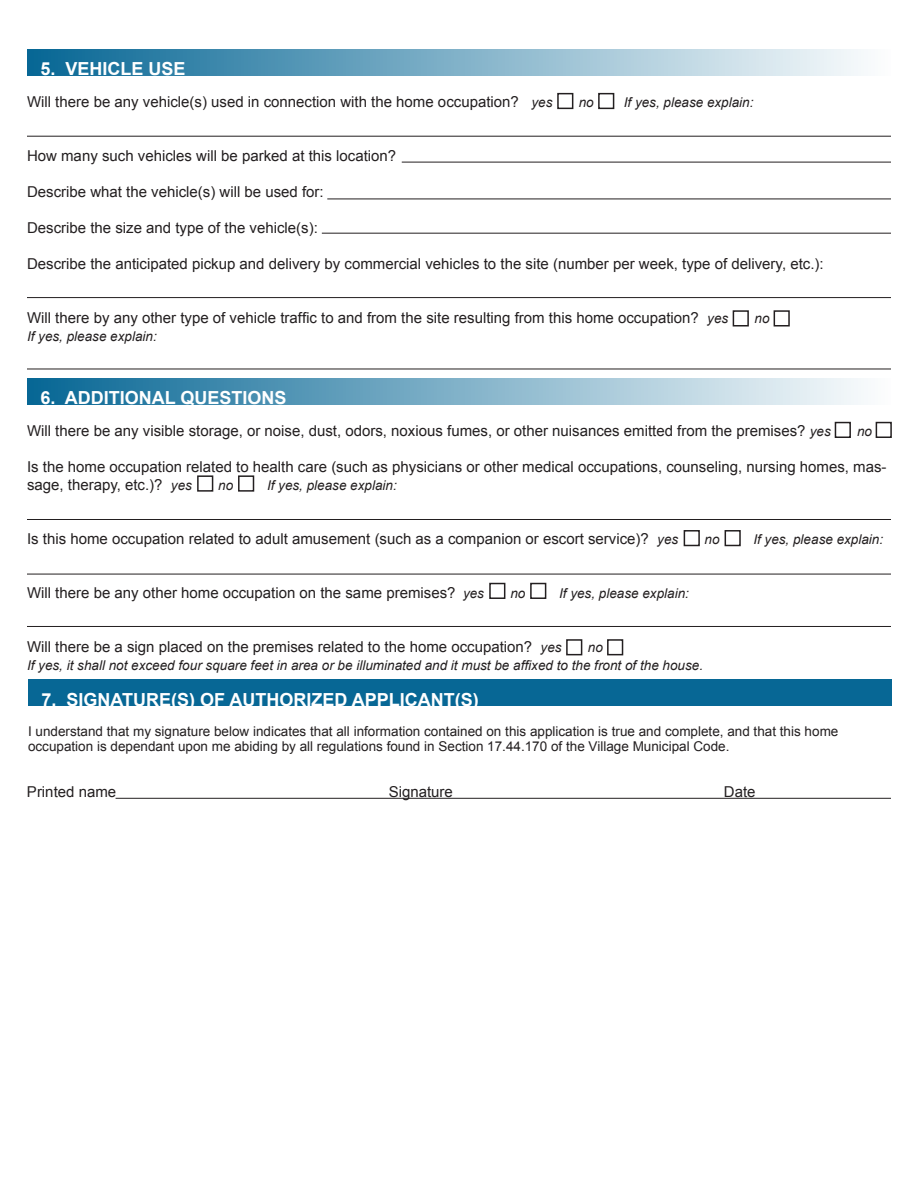
<style>
.page{position:relative;width:918px;height:1188px;background:#fff}
.page>*{position:absolute;margin:0;border:0;box-sizing:border-box;transform-origin:0 0}
.t1{font:700 18px "Arial";color:#fff}
.t2{font:15px/18px "Arial";color:#231f20}
.t3{font:13.5px/15px "Arial";color:#231f20}
.t4{font:italic 13.5px "Arial";color:#231f20}
.s1{font-style:italic;font-size:13.5px}
</style>
<div class="page">
<div style="left:27px;top:49px;width:864px;height:27px;background:linear-gradient(to right,#066694,#fcfdfe)"></div>
<hr style="left:27px;top:136px;width:864px;height:1px;background:#231f20">
<hr style="left:27px;top:297px;width:864px;height:1px;background:#231f20">
<hr style="left:402px;top:162px;width:489px;height:1px;background:#231f20">
<div style="left:598px;top:93px;width:16px;height:16px;border:2px solid #231f20"></div>
<div style="left:557px;top:93px;width:16px;height:16px;border:2px solid #231f20"></div>
<hr style="left:327px;top:199px;width:564px;height:1px;background:#231f20">
<hr style="left:322px;top:233px;width:569px;height:1px;background:#231f20">
<div style="left:774px;top:310px;width:16px;height:17px;border:2px solid #231f20"></div>
<div style="left:733px;top:310px;width:16px;height:17px;border:2px solid #231f20"></div>
<hr style="left:27px;top:369px;width:864px;height:1px;background:#231f20">
<div style="left:27px;top:378px;width:864px;height:27px;background:linear-gradient(to right,#066694,#fcfdfe)"></div>
<hr style="left:27px;top:626px;width:864px;height:1px;background:#231f20">
<hr style="left:27px;top:519px;width:864px;height:1px;background:#231f20">
<div style="left:876px;top:422px;width:16px;height:16px;border:2px solid #231f20"></div>
<div style="left:835px;top:422px;width:16px;height:16px;border:2px solid #231f20"></div>
<hr style="left:27px;top:574px;width:864px;height:1px;background:#231f20">
<div style="left:607px;top:639px;width:16px;height:16px;border:2px solid #231f20"></div>
<div style="left:566px;top:639px;width:16px;height:16px;border:2px solid #231f20"></div>
<div style="left:238px;top:475px;width:16px;height:17px;border:2px solid #231f20"></div>
<div style="left:197px;top:475px;width:16px;height:17px;border:2px solid #231f20"></div>
<div style="left:725px;top:530px;width:16px;height:16px;border:2px solid #231f20"></div>
<div style="left:684px;top:530px;width:16px;height:16px;border:2px solid #231f20"></div>
<div style="left:530px;top:583px;width:16px;height:16px;border:2px solid #231f20"></div>
<div style="left:489px;top:583px;width:16px;height:16px;border:2px solid #231f20"></div>
<div style="left:28px;top:679px;width:864px;height:27px;background:#076795"></div>
<hr style="left:116px;top:798px;width:775px;height:1px;background:#231f20">
<p class="t1" style="left:40px;top:57px;width:147px">5. VEHICLE USE</p>
<p class="t2" style="left:27px;top:93px;width:527px">Will there be any vehicle(s) used in connection with the home occupation? <span class="s1">yes</span></p>
<p class="t4" style="left:579px;top:93px;width:17px">no</p>
<p class="t4" style="left:624px;top:93px;width:131px">If yes, please explain:</p>
<p class="t2" style="left:27px;top:147px;width:371px">How many such vehicles will be parked at this location?</p>
<p class="t2" style="left:27px;top:183px;width:298px">Describe what the vehicle(s) will be used for:</p>
<p class="t2" style="left:27px;top:219px;width:292px">Describe the size and type of the vehicle(s):</p>
<p class="t2" style="left:27px;top:255px;width:798px">Describe the anticipated pickup and delivery by commercial vehicles to the site (number per week, type of delivery, etc.):</p>
<p class="t2" style="left:27px;top:309px;width:703px">Will there by any other type of vehicle traffic to and from the site resulting from this home occupation? <span class="s1">yes</span></p>
<p class="t4" style="left:755px;top:309px;width:17px">no</p>
<p class="t4" style="left:27px;top:327px;width:131px">If yes, please explain:</p>
<p class="t1" style="left:40px;top:386px;width:248px">6. ADDITIONAL QUESTIONS</p>
<p class="t2" style="left:27px;top:422px;width:805px">Will there be any visible storage, or noise, dust, odors, noxious fumes, or other nuisances emitted from the premises? <span class="s1">yes</span></p>
<p class="t4" style="left:857px;top:422px;width:17px">no</p>
<p class="t2" style="left:27px;top:458px;width:861px">Is the home occupation related to health care (such as physicians or other medical occupations, counseling, nursing homes, mas&shy;sage, therapy, etc.)? <span class="s1">yes</span></p>
<p class="t4" style="left:218px;top:476px;width:17px">no</p>
<p class="t4" style="left:267px;top:476px;width:131px">If yes, please explain:</p>
<p class="t2" style="left:27px;top:530px;width:653px">Is this home occupation related to adult amusement (such as a companion or escort service)? <span class="s1">yes</span></p>
<p class="t4" style="left:705px;top:530px;width:17px">no</p>
<p class="t4" style="left:753px;top:530px;width:131px">If yes, please explain:</p>
<p class="t2" style="left:27px;top:584px;width:459px">Will there be any other home occupation on the same premises? <span class="s1">yes</span></p>
<p class="t4" style="left:510px;top:584px;width:17px">no</p>
<p class="t4" style="left:559px;top:584px;width:131px">If yes, please explain:</p>
<p class="t2" style="left:27px;top:638px;width:536px">Will there be a sign placed on the premises related to the home occupation? <span class="s1">yes</span></p>
<p class="t4" style="left:588px;top:638px;width:17px">no</p>
<p class="t4" style="left:27px;top:656px;width:678px">If yes, it shall not exceed four square feet in area or be illuminated and it must be affixed to the front of the house.</p>
<p class="t1" style="left:41px;top:688px;width:439px">7. SIGNATURE(S) OF AUTHORIZED APPLICANT(S)</p>
<p class="t3" style="left:28px;top:723px;width:812px">I understand that my signature below indicates that all information contained on this application is true and complete, and that this home occupation is dependant upon me abiding by all regulations found in Section 17.44.170 of the Village Municipal Code.</p>
<p class="t2" style="left:27px;top:783px;width:91px">Printed name</p>
<p class="t2" style="left:389px;top:783px;width:66px">Signature</p>
<p class="t2" style="left:724px;top:783px;width:33px">Date</p>
</div>
